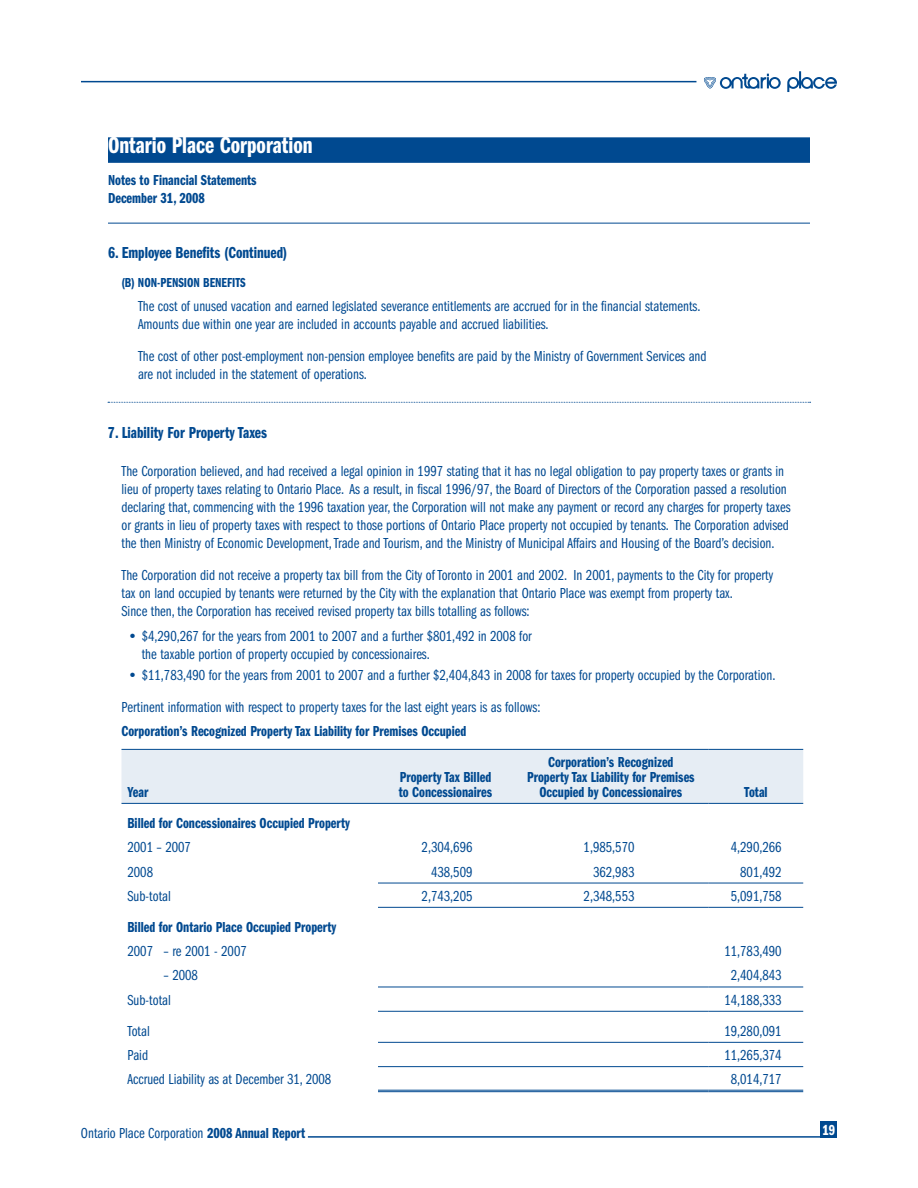
<style>
.page{position:relative;width:918px;height:1188px;background:#fff}
.page>*{position:absolute;margin:0;border:0;box-sizing:border-box;transform-origin:0 0}
.t1{font:24px "Franklin Gothic Demi Cmpr";color:#fff}
.t2{font:16.5px "Franklin Gothic Demi Cmpr";color:#004990}
.t3{font:15px/18px "Franklin Gothic Book Cmpr";color:#004990}
.t4{font:15px/15px "Franklin Gothic Demi Cmpr";color:#004990}
.t5{font:15px "Franklin Gothic Demi Cmpr";color:#fff}
.t6{font:13.5px "Franklin Gothic Demi Cmpr";color:#004990}
.s1{font-family:"Franklin Gothic";font-weight:600}
.s2{font-family:"Franklin Gothic Demi Cmpr"}
</style>
<div class="page">
<hr style="left:308px;top:1136px;width:529px;height:2px;background:#004990">
<hr style="left:81px;top:81px;width:615px;height:1px;background:#004990">
<div style="left:821px;top:1121px;width:16px;height:17px;background:#004990"></div>
<svg style="left:704px;top:71px;width:133px;height:21px"></svg>
<div style="left:108px;top:137px;width:702px;height:26px;background:#004990"></div>
<hr style="left:108px;top:223px;width:702px;height:1px;background:#004990">
<div style="left:122px;top:750px;width:681px;height:53px;background:#e6edf4"></div>
<hr style="left:121px;top:749px;width:257px;height:1px;background:#004990">
<hr style="left:378px;top:749px;width:135px;height:1px;background:#004990">
<hr style="left:513px;top:749px;width:196px;height:1px;background:#004990">
<hr style="left:709px;top:749px;width:94px;height:1px;background:#004990">
<hr style="left:121px;top:803px;width:257px;height:1px;background:#004990">
<hr style="left:378px;top:803px;width:135px;height:1px;background:#004990">
<hr style="left:513px;top:803px;width:196px;height:1px;background:#004990">
<hr style="left:709px;top:803px;width:94px;height:1px;background:#004990">
<hr style="left:378px;top:883px;width:135px;height:1px;background:#004990">
<hr style="left:513px;top:883px;width:196px;height:1px;background:#004990">
<hr style="left:709px;top:883px;width:94px;height:1px;background:#004990">
<hr style="left:378px;top:907px;width:135px;height:1px;background:#004990">
<hr style="left:513px;top:907px;width:196px;height:1px;background:#004990">
<hr style="left:709px;top:907px;width:94px;height:1px;background:#004990">
<hr style="left:378px;top:987px;width:135px;height:1px;background:#004990">
<hr style="left:513px;top:987px;width:196px;height:1px;background:#004990">
<hr style="left:709px;top:987px;width:94px;height:1px;background:#004990">
<hr style="left:378px;top:1011px;width:135px;height:1px;background:#004990">
<hr style="left:513px;top:1011px;width:196px;height:1px;background:#004990">
<hr style="left:709px;top:1011px;width:94px;height:1px;background:#004990">
<hr style="left:378px;top:1042px;width:135px;height:1px;background:#004990">
<hr style="left:513px;top:1042px;width:196px;height:1px;background:#004990">
<hr style="left:709px;top:1042px;width:94px;height:1px;background:#004990">
<hr style="left:378px;top:1066px;width:135px;height:1px;background:#004990">
<hr style="left:513px;top:1066px;width:196px;height:1px;background:#004990">
<hr style="left:709px;top:1066px;width:94px;height:1px;background:#004990">
<hr style="left:378px;top:1090px;width:135px;height:1px;background:#004990">
<hr style="left:378px;top:1091px;width:135px;height:1px;background:#004990">
<hr style="left:513px;top:1090px;width:196px;height:1px;background:#004990">
<hr style="left:513px;top:1091px;width:196px;height:1px;background:#004990">
<hr style="left:709px;top:1090px;width:94px;height:1px;background:#004990">
<hr style="left:709px;top:1091px;width:94px;height:1px;background:#004990">
<svg style="left:108px;top:402px;width:703px;height:1px"></svg>
<h1 class="t1" style="left:108px;top:132px;width:206px">Ontario Place Corporation</h1>
<p class="t4" style="left:108px;top:171px;width:150px;line-height:18px">Notes to Financial Statements<br>December 31, 2008</p>
<p class="t2" style="left:108px;top:243px;width:181px">6. Employee Benefits (Continued)</p>
<p class="t6" style="left:122px;top:275px;width:126px">(B) NON-PENSION BENEFITS</p>
<p class="t3" style="left:138px;top:298px;width:564px">The cost of unused vacation and earned legislated severance entitlements are accrued for in the financial statements.<br>Amounts due within one year are included in accounts payable and accrued liabilities.</p>
<p class="t3" style="left:138px;top:347px;width:570px">The cost of other post-employment non-pension employee benefits are paid by the Ministry of Government Services and are not included in the statement of operations.</p>
<p class="t2" style="left:108px;top:424px;width:161px">7. Liability For Property Taxes</p>
<p class="t3" style="left:121px;top:463px;width:671px">The Corporation believed, and had received a legal opinion in 1997 stating that it has no legal obligation to pay property taxes or grants in lieu of property taxes relating to Ontario Place. As a result, in fiscal 1996/97, the Board of Directors of the Corporation passed a resolution declaring that, commencing with the 1996 taxation year, the Corporation will not make any payment or record any charges for property taxes or grants in lieu of property taxes with respect to those portions of Ontario Place property not occupied by tenants. The Corporation advised the then Ministry of Economic Development, Trade and Tourism, and the Ministry of Municipal Affairs and Housing of the Board’s decision.</p>
<p class="t3" style="left:121px;top:566px;width:653px">The Corporation did not receive a property tax bill from the City of Toronto in 2001 and 2002. In 2001, payments to the City for property tax on land occupied by tenants were returned by the City with the explanation that Ontario Place was exempt from property tax.<br>Since then, the Corporation has received revised property tax bills totalling as follows:</p>
<p class="t3" style="left:142px;top:627px;width:392px;text-indent:-14px"><span class="s1">•</span> $4,290,267 for the years from 2001 to 2007 and a further $801,492 in 2008 for the taxable portion of property occupied by concessionaires.</p>
<p class="t3" style="left:121px;top:660px;width:655px;line-height:31.5px;text-indent:7px"><span class="s1">•</span> $11,783,490 for the years from 2001 to 2007 and a further $2,404,843 in 2008 for taxes for property occupied by the Corporation.<br>Pertinent information with respect to property taxes for the last eight years is as follows:</p>
<p class="t4" style="left:121px;top:724px;width:346px">Corporation’s Recognized Property Tax Liability for Premises Occupied</p>
<p class="t4" style="left:127px;top:784px;width:22px">Year</p>
<p class="t4" style="left:399px;top:769px;width:95px">Property Tax Billed to Concessionaires</p>
<p class="t4" style="left:527px;top:754px;width:169px;text-align:center">Corporation’s Recognized<br>Property Tax Liability for Premises<br>Occupied by Concessionaires</p>
<p class="t4" style="left:744px;top:784px;width:25px">Total</p>
<p class="t4" style="left:127px;top:816px;width:224px">Billed for Concessionaires Occupied Property</p>
<p class="t3" style="left:127px;top:839px;width:65px">2001 – 2007</p>
<p class="t3" style="left:422px;top:839px;width:52px">2,304,696</p>
<p class="t3" style="left:584px;top:839px;width:52px">1,985,570</p>
<p class="t3" style="left:731px;top:839px;width:52px">4,290,266</p>
<p class="t3" style="left:127px;top:863px;width:27px">2008</p>
<p class="t3" style="left:431px;top:863px;width:43px">438,509</p>
<p class="t3" style="left:593px;top:863px;width:43px">362,983</p>
<p class="t3" style="left:740px;top:863px;width:43px">801,492</p>
<p class="t3" style="left:127px;top:887px;width:45px">Sub-total</p>
<p class="t3" style="left:422px;top:887px;width:52px">2,743,205</p>
<p class="t3" style="left:584px;top:887px;width:52px">2,348,553</p>
<p class="t3" style="left:731px;top:887px;width:52px">5,091,758</p>
<p class="t4" style="left:127px;top:920px;width:210px">Billed for Ontario Place Occupied Property</p>
<p class="t3" style="left:127px;top:942px;width:121px">2007 – re 2001 - 2007</p>
<p class="t3" style="left:724px;top:942px;width:59px">11,783,490</p>
<p class="t3" style="left:163px;top:967px;width:36px">– 2008</p>
<p class="t3" style="left:731px;top:967px;width:52px">2,404,843</p>
<p class="t3" style="left:127px;top:991px;width:45px">Sub-total</p>
<p class="t3" style="left:724px;top:991px;width:59px">14,188,333</p>
<p class="t3" style="left:127px;top:1022px;width:24px">Total</p>
<p class="t3" style="left:724px;top:1022px;width:59px">19,280,091</p>
<p class="t3" style="left:127px;top:1046px;width:22px">Paid</p>
<p class="t3" style="left:724px;top:1046px;width:59px">11,265,374</p>
<p class="t3" style="left:127px;top:1071px;width:205px">Accrued Liability as at December 31, 2008</p>
<p class="t3" style="left:731px;top:1071px;width:52px">8,014,717</p>
<p class="t3" style="left:81px;top:1124px;width:226px">Ontario Place Corporation <span class="s2">2008 Annual Report</span></p>
<p class="t5" style="left:823px;top:1121px;width:14px">19</p>
</div>
